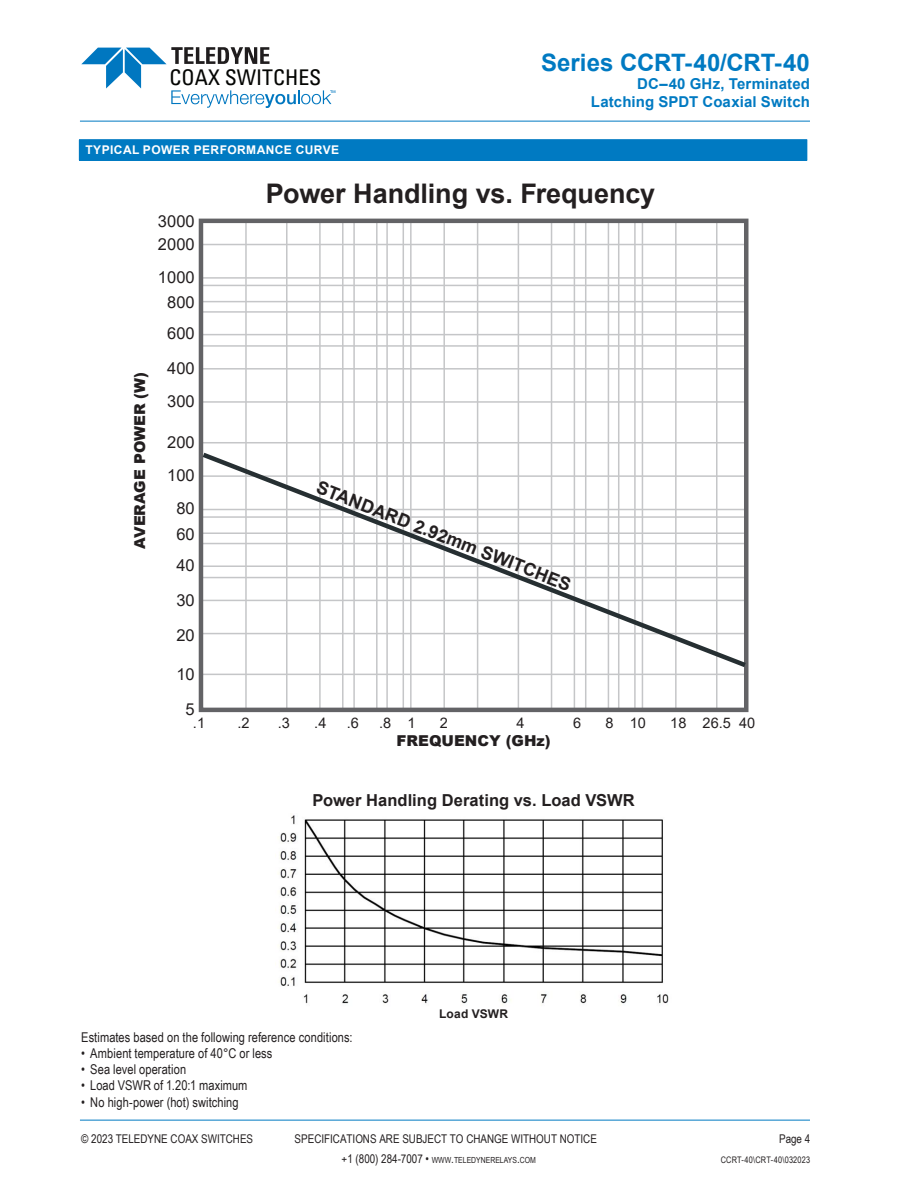
<style>
.page{position:relative;width:918px;height:1188px;background:#fff}
.page>*{position:absolute;margin:0;border:0;box-sizing:border-box;transform-origin:0 0}
.t1{font:700 27px "Arial";letter-spacing:-.005em;color:#231f20}
.t2{font:700 24px "Arial";color:#007ac2}
.t3{font:condensed 21.75px "Univers";color:#040503}
.t4{font:700 18px "Arial";color:#231f20}
.t5{font:16.5px "Arial";color:#231f20}
.t6{font:700 16.5px "Arial";letter-spacing:.005em;color:#231f20}
.t7{font:700 15px/18px "Arial";letter-spacing:.01em;color:#007ac2;text-align:right}
.t8{font:900 15px "Arial";color:#231f20}
.t9{font:14.55px "Arial";color:#231f20}
.t10{font:13.5px "Arial Narrow";letter-spacing:.005em;color:#231f20}
.t11{font:12px "Arial Narrow";color:#231f20}
.t12{font:700 12px "Arial";letter-spacing:.035em;color:#fff}
.t13{font:700 12px "Arial";letter-spacing:.015em;color:#231f20}
.t14{font:9px "Arial Narrow";letter-spacing:.02em;color:#231f20}
.t15{font:8.4px "Arial Narrow";color:#231f20}
.s1{font-size:12px}
</style>
<div class="page">
<hr style="left:80px;top:121px;width:730px;height:1px;background:#007ac2">
<hr style="left:80px;top:1120px;width:730px;height:1px;background:#007ac2">
<svg style="left:81px;top:47px;width:254px;height:61px"></svg>
<div style="left:79px;top:140px;width:728px;height:20px;background:#007ac2"></div>
<hr style="left:79px;top:139px;width:728px;height:1px;background:#007ac2">
<hr style="left:79px;top:160px;width:728px;height:1px;background:#007ac2">
<hr style="left:201px;top:674px;width:546px;height:1px;background:#c5c6c8">
<hr style="left:201px;top:368px;width:546px;height:2px;background:#c5c6c8">
<hr style="left:201px;top:401px;width:546px;height:2px;background:#c5c6c8">
<hr style="left:201px;top:442px;width:546px;height:1px;background:#c5c6c8">
<hr style="left:201px;top:345px;width:546px;height:2px;background:#c5c6c8">
<hr style="left:201px;top:334px;width:546px;height:1px;background:#c5c6c8">
<hr style="left:201px;top:301px;width:546px;height:1px;background:#c5c6c8">
<hr style="left:201px;top:285px;width:546px;height:1px;background:#c5c6c8">
<hr style="left:201px;top:277px;width:546px;height:2px;background:#c5c6c8">
<hr style="left:201px;top:311px;width:546px;height:2px;background:#c5c6c8">
<hr style="left:201px;top:244px;width:546px;height:1px;background:#c5c6c8">
<hr style="left:716px;top:220px;width:2px;height:491px;background:#c5c6c8">
<hr style="left:319px;top:220px;width:2px;height:491px;background:#c5c6c8">
<hr style="left:286px;top:220px;width:2px;height:491px;background:#c5c6c8">
<hr style="left:342px;top:220px;width:2px;height:491px;background:#c5c6c8">
<hr style="left:353px;top:220px;width:2px;height:491px;background:#c5c6c8">
<hr style="left:386px;top:220px;width:2px;height:491px;background:#c5c6c8">
<hr style="left:403px;top:220px;width:1px;height:491px;background:#c5c6c8">
<hr style="left:410px;top:220px;width:2px;height:491px;background:#c5c6c8">
<hr style="left:376px;top:220px;width:2px;height:491px;background:#c5c6c8">
<hr style="left:443px;top:220px;width:2px;height:491px;background:#c5c6c8">
<hr style="left:551px;top:220px;width:1px;height:491px;background:#c5c6c8">
<hr style="left:518px;top:220px;width:1px;height:491px;background:#c5c6c8">
<hr style="left:477px;top:220px;width:1px;height:491px;background:#c5c6c8">
<hr style="left:574px;top:220px;width:1px;height:491px;background:#c5c6c8">
<hr style="left:585px;top:220px;width:1px;height:491px;background:#c5c6c8">
<hr style="left:618px;top:220px;width:1px;height:491px;background:#c5c6c8">
<hr style="left:634px;top:220px;width:2px;height:491px;background:#c5c6c8">
<hr style="left:642px;top:220px;width:1px;height:491px;background:#c5c6c8">
<hr style="left:608px;top:220px;width:1px;height:491px;background:#c5c6c8">
<hr style="left:675px;top:220px;width:2px;height:491px;background:#c5c6c8">
<hr style="left:245px;top:220px;width:2px;height:491px;background:#c5c6c8">
<div style="left:199px;top:219px;width:549px;height:493px;border:4px solid #636366"></div>
<svg style="left:198px;top:449px;width:551px;height:222px"></svg>
<img style="left:278px;top:815px;width:391px;height:189px">
<h3 class="t3" style="left:169px;top:63px;width:153px">COAX SWITCHES</h3>
<p class="t12" style="left:86px;top:142px;width:255px">TYPICAL POWER PERFORMANCE CURVE</p>
<h2 class="t2" style="left:541px;top:46px;width:270px">Series CCRT-40/CRT-40</h2>
<p class="t7" style="left:591px;top:75px;width:221px">DC–40 GHz, Terminated<br>Latching SPDT Coaxial Switch</p>
<p class="t8" style="left:129px;top:549px;width:178px;rotate:-90deg">AVERAGE POWER (W)</p>
<p class="t1" style="left:266px;top:174px;width:391px">Power Handling vs. Frequency</p>
<p class="t5" style="left:158px;top:210px;width:38px">3000</p>
<p class="t5" style="left:158px;top:233px;width:38px">2000</p>
<p class="t5" style="left:158px;top:266px;width:38px">1000</p>
<p class="t5" style="left:167px;top:290px;width:29px">800</p>
<p class="t5" style="left:167px;top:322px;width:29px">600</p>
<p class="t5" style="left:167px;top:356px;width:29px">400</p>
<p class="t5" style="left:167px;top:390px;width:29px">300</p>
<p class="t5" style="left:167px;top:431px;width:29px">200</p>
<p class="t5" style="left:167px;top:464px;width:29px">100</p>
<p class="t5" style="left:176px;top:497px;width:20px">80</p>
<p class="t5" style="left:176px;top:523px;width:20px">60</p>
<p class="t5" style="left:176px;top:554px;width:20px">40</p>
<p class="t5" style="left:176px;top:589px;width:20px">30</p>
<p class="t5" style="left:176px;top:624px;width:20px">20</p>
<p class="t5" style="left:176px;top:663px;width:20px">10</p>
<p class="t5" style="left:186px;top:698px;width:11px">5</p>
<p class="t4" style="left:322px;top:476px;width:273px;rotate:21deg">STANDARD 2.92mm SWITCHES</p>
<p class="t9" style="left:193px;top:712px;width:14px">.1</p>
<p class="t9" style="left:237px;top:712px;width:14px">.2</p>
<p class="t9" style="left:278px;top:712px;width:14px">.3</p>
<p class="t9" style="left:314px;top:712px;width:14px">.4</p>
<p class="t9" style="left:347px;top:712px;width:14px">.6</p>
<p class="t9" style="left:379px;top:712px;width:38px">.8 1</p>
<p class="t9" style="left:440px;top:712px;width:10px">2</p>
<p class="t9" style="left:517px;top:712px;width:10px">4</p>
<p class="t9" style="left:573px;top:712px;width:10px">6</p>
<p class="t9" style="left:606px;top:712px;width:42px">8 10</p>
<p class="t9" style="left:670px;top:712px;width:86px">18 26.5 40</p>
<p class="t8" style="left:397px;top:729px;width:156px">FREQUENCY (GHz)</p>
<p class="t6" style="left:312px;top:788px;width:324px">Power Handling Derating vs. Load VSWR</p>
<p class="t13" style="left:439px;top:1005px;width:70px">Load VSWR</p>
<p class="t10" style="left:81px;top:1027px;width:273px">Estimates based on the following reference conditions:</p>
<p class="t10" style="left:81px;top:1043px;width:193px">• Ambient temperature of 40°C or less</p>
<p class="t10" style="left:81px;top:1060px;width:106px">• Sea level operation</p>
<p class="t10" style="left:81px;top:1076px;width:168px">• Load VSWR of 1.20:1 maximum</p>
<p class="t10" style="left:81px;top:1092px;width:159px">• No high-power (hot) switching</p>
<p class="t11" style="left:81px;top:1130px;width:173px">© 2023 TELEDYNE COAX SWITCHES</p>
<p class="t11" style="left:295px;top:1130px;width:304px">SPECIFICATIONS ARE SUBJECT TO CHANGE WITHOUT NOTICE</p>
<p class="t11" style="left:779px;top:1130px;width:33px">Page 4</p>
<p class="t14" style="left:721px;top:1153px;width:91px">CCRT-40\CRT-40\032023</p>
<p class="t15" style="left:342px;top:1154px;width:196px"><span class="s1">+1 (800) 284-7007 •</span> WWW<span class="s1">.</span>TELEDYNERELAYS<span class="s1">.</span>COM</p>
</div>
